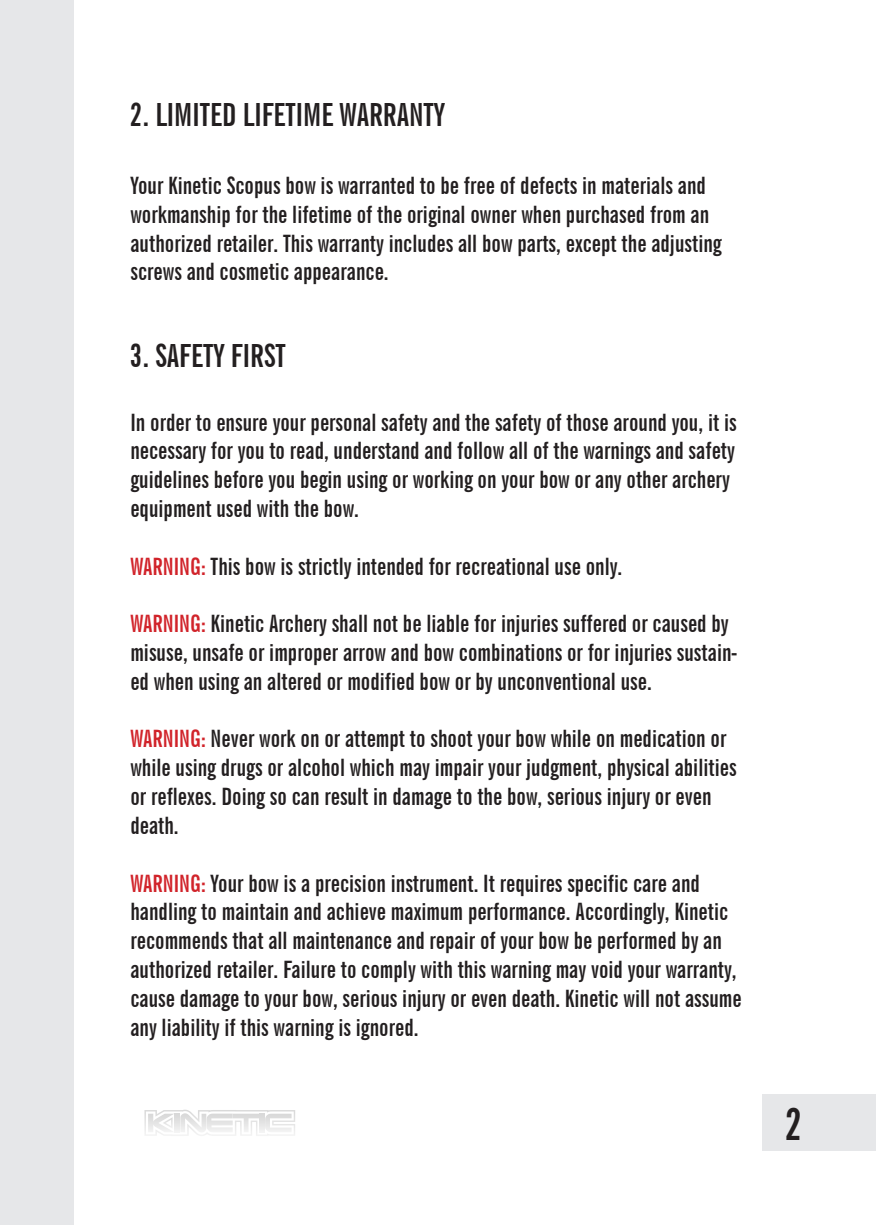
<style>
.page{position:relative;width:876px;height:1225px;background:#fff}
.page>*{position:absolute;margin:0;border:0;box-sizing:border-box;transform-origin:0 0}
.t1{font:700 extra-condensed 44px "News Gothic BT";color:#231f20}
.t2{font:700 extra-condensed 32px "News Gothic BT";color:#231f20}
.t3{font:700 extra-condensed 24px/28.8px "News Gothic BT";color:#231f20}
.s1{color:#d1232a}
</style>
<div class="page">
<div style="left:0;top:0;width:74px;height:1225px;background:#e6e7e9"></div>
<div style="left:763px;top:1094px;width:113px;height:57px;background:#e6e7e9"></div>
<svg style="left:144px;top:1109px;width:151px;height:27px"></svg>
<p class="t2" style="left:130px;top:96px;width:317px">2. LIMITED LIFETIME WARRANTY</p>
<p class="t3" style="left:130px;top:171px;width:593px">Your Kinetic Scopus bow is warranted to be free of defects in materials and workmanship for the lifetime of the original owner when purchased from an authorized retailer. This warranty includes all bow parts, except the adjusting screws and cosmetic appearance.</p>
<p class="t2" style="left:130px;top:336px;width:157px">3. SAFETY FIRST</p>
<p class="t3" style="left:130px;top:407px;width:608px">In order to ensure your personal safety and the safety of those around you, it is necessary for you to read, understand and follow all of the warnings and safety guidelines before you begin using or working on your bow or any other archery equipment used with the bow.</p>
<p class="t3" style="left:130px;top:551px;width:493px"><span class="s1">WARNING:</span> This bow is strictly intended for recreational use only.</p>
<p class="t3" style="left:130px;top:609px;width:608px"><span class="s1">WARNING:</span> Kinetic Archery shall not be liable for injuries suffered or caused by misuse, unsafe or improper arrow and bow combinations or for injuries sustain&shy;ed when using an altered or modified bow or by unconventional use.</p>
<p class="t3" style="left:130px;top:724px;width:608px"><span class="s1">WARNING:</span> Never work on or attempt to shoot your bow while on medication or while using drugs or alcohol which may impair your judgment, physical abilities or reflexes. Doing so can result in damage to the bow, serious injury or even death.</p>
<p class="t3" style="left:130px;top:868px;width:613px"><span class="s1">WARNING:</span> Your bow is a precision instrument. It requires specific care and handling to maintain and achieve maximum performance. Accordingly, Kinetic recommends that all maintenance and repair of your bow be performed by an authorized retailer. Failure to comply with this warning may void your warranty, cause damage to your bow, serious injury or even death. Kinetic will not assume any liability if this warning is ignored.</p>
<p class="t1" style="left:785px;top:1097px;width:19px">2</p>
</div>
